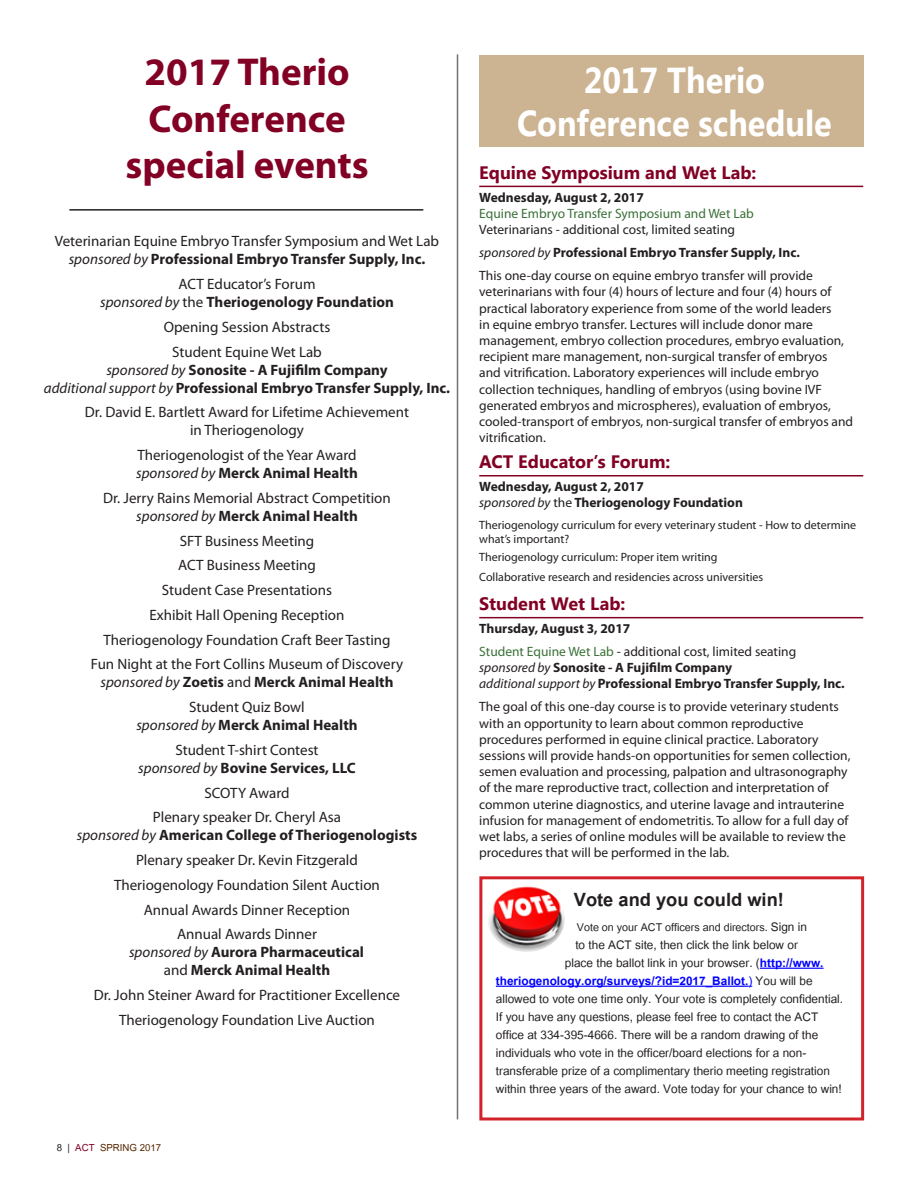
<style>
.page{position:relative;width:918px;height:1188px;background:#fff}
.page>*{position:absolute;margin:0;border:0;box-sizing:border-box;transform-origin:0 0}
.t1{font:700 39px/46.8px "Myriad Pro";color:#820024;text-align:center}
.t2{font:700 36px/43.2px "Microsoft New Tai Lue";color:#fff;text-align:center;scale:.9 1}
.t3{font:700 25.5px "Utsaah";color:#231f20}
.t4{font:700 18px "Microsoft New Tai Lue";color:#820024}
.t5{font:16.5px "Utsaah";color:#231f20}
.t6{font:700 16.5px "Utsaah";color:#00f}
.t7{font:15px/24.8px "Myriad Pro";color:#231f20;text-align:center}
.t8{font:700 15px/18px "Myriad Pro";color:#231f20;text-align:center}
.t9{font:15px "Utsaah";color:#231f20}
.t10{font:13.5px/16.2px "Myriad Pro";color:#231f20}
.t11{font:700 13.5px/16.2px "Myriad Pro";color:#231f20}
.t12{font:13.5px "Myriad Pro";color:#3a7137}
.t13{font:13.5px "Utsaah";color:#572700}
.t14{font:12px/14.4px "Myriad Pro";color:#231f20}
.s1{font-style:italic}
.s2{font-weight:700}
.s3{font-weight:400}
.s4{font-weight:400;font-style:italic}
.s5{color:#231f20}
.s6{color:#820024}
.s7{color:#3a7137}
.s8{font-size:16.5px}
.s9{font-weight:700;color:#00f}
.s10{font-weight:400;color:#231f20}
</style>
<div class="page">
<hr style="left:457px;top:54px;width:1px;height:1065px;background:#717073">
<hr style="left:69px;top:209px;width:354px;height:2px;background:#231f20">
<hr style="left:479px;top:186px;width:384px;height:1px;background:#820024">
<hr style="left:479px;top:475px;width:384px;height:1px;background:#820024">
<hr style="left:479px;top:617px;width:384px;height:1px;background:#820024">
<div style="left:480px;top:55px;width:384px;height:92px;background:#ccb392"></div>
<hr style="left:760px;top:968px;width:64px;height:1px;background:#00f">
<hr style="left:496px;top:986px;width:252px;height:1px;background:#00f">
<div style="left:479px;top:876px;width:385px;height:244px;border:3px solid #d2232a"></div>
<img style="left:488px;top:886px;width:77px;height:66px">
<h1 class="t1" style="left:125px;top:47px;width:245px">2017 Therio<br>Conference special events</h1>
<p class="t7" style="left:55px;top:232px;width:386px;line-height:18px">Veterinarian Equine Embryo Transfer Symposium and Wet Lab <span class="s1">sponsored by</span> <span class="s2">Professional Embryo Transfer Supply, Inc.</span></p>
<p class="t8" style="left:100px;top:274px;width:295px"><span class="s3">ACT Educator’s Forum<br></span><span class="s4">sponsored by</span> <span class="s3">the</span> Theriogenology Foundation</p>
<p class="t7" style="left:164px;top:314px;width:168px">Opening Session Abstracts<br>Student Equine Wet Lab</p>
<p class="t8" style="left:44px;top:360px;width:408px"><span class="s4">sponsored by</span> Sonosite - A Fujifilm Company<br><span class="s4">additional support by</span> Professional Embryo Transfer Supply, Inc.</p>
<p class="t7" style="left:85px;top:403px;width:326px;line-height:18px">Dr. David E. Bartlett Award for Lifetime Achievement in Theriogenology</p>
<p class="t7" style="left:136px;top:446px;width:223px;line-height:18px;text-align:left">Theriogenologist of the Year Award <span class="s1">sponsored by</span> <span class="s2">Merck Animal Health</span></p>
<p class="t7" style="left:103px;top:489px;width:289px;line-height:18px">Dr. Jerry Rains Memorial Abstract Competition <span class="s1">sponsored by</span> <span class="s2">Merck Animal Health</span></p>
<p class="t7" style="left:91px;top:528px;width:314px">SFT Business Meeting<br>ACT Business Meeting<br>Student Case Presentations<br>Exhibit Hall Opening Reception<br>Theriogenology Foundation Craft Beer Tasting Fun Night at the Fort Collins Museum of Discovery</p>
<p class="t8" style="left:100px;top:669px;width:295px;line-height:24.8px"><span class="s4">sponsored by</span> Zoetis <span class="s3">and</span> Merck Animal Health<br><span class="s3">Student Quiz Bowl</span></p>
<p class="t7" style="left:136px;top:712px;width:223px"><span class="s1">sponsored by</span> <span class="s2">Merck Animal Health<br></span>Student T-shirt Contest</p>
<p class="t7" style="left:138px;top:755px;width:219px"><span class="s1">sponsored by</span> <span class="s2">Bovine Services, LLC<br></span>SCOTY Award<br>Plenary speaker Dr. Cheryl Asa</p>
<p class="t7" style="left:77px;top:823px;width:342px"><span class="s1">sponsored by</span> <span class="s2">American College of Theriogenologists </span>Plenary speaker Dr. Kevin Fitzgerald<br>Theriogenology Foundation Silent Auction<br>Annual Awards Dinner Reception<br>Annual Awards Dinner</p>
<p class="t8" style="left:129px;top:943px;width:237px"><span class="s4">sponsored by</span> Aurora Pharmaceutical <span class="s3">and</span> Merck Animal Health</p>
<p class="t7" style="left:94px;top:982px;width:308px">Dr. John Steiner Award for Practitioner Excellence<br>Theriogenology Foundation Live Auction</p>
<p class="t13" style="left:57px;top:1142px;width:106px"><span class="s5">8 |</span> <span class="s6">ACT</span> Spring 2017</p>
<h2 class="t2" style="left:517px;top:62px;width:351px">2017 Therio<br>Conference schedule</h2>
<h3 class="t4" style="left:479px;top:162px;width:279px">Equine Symposium and Wet Lab:</h3>
<p class="t11" style="left:479px;top:189px;width:166px">Wednesday, August 2, 2017</p>
<p class="t12" style="left:479px;top:205px;width:276px">Equine Embryo Transfer Symposium and Wet Lab</p>
<p class="t10" style="left:479px;top:218px;width:335px;line-height:23px">Veterinarians - additional cost, limited seating<br><span class="s1">sponsored by</span> <span class="s2">Professional Embryo Transfer Supply, Inc.<br></span>This one-day course on equine embryo transfer will provide</p>
<p class="t10" style="left:479px;top:284px;width:375px">veterinarians with four (4) hours of lecture and four (4) hours of practical laboratory experience from some of the world leaders<br>in equine embryo transfer. Lectures will include donor mare management, embryo collection procedures, embryo evaluation, recipient mare management, non-surgical transfer of embryos<br>and vitrification. Laboratory experiences will include embryo collection techniques, handling of embryos (using bovine IVF generated embryos and microspheres), evaluation of embryos, cooled-transport of embryos, non-surgical transfer of embryos and vitrification.</p>
<h3 class="t4" style="left:479px;top:452px;width:193px">ACT Educator’s Forum:</h3>
<p class="t11" style="left:479px;top:478px;width:265px">Wednesday, August 2, 2017<br><span class="s4">sponsored by</span> <span class="s3">the</span> Theriogenology Foundation</p>
<p class="t14" style="left:479px;top:517px;width:379px">Theriogenology curriculum for every veterinary student - How to determine what’s important?</p>
<p class="t14" style="left:479px;top:547px;width:286px;line-height:19.6px">Theriogenology curriculum: Proper item writing<br>Collaborative research and residencies across universities</p>
<h3 class="t4" style="left:479px;top:594px;width:147px">Student Wet Lab:</h3>
<p class="t10" style="left:479px;top:617px;width:318px;line-height:23px"><span class="s2">Thursday, August 3, 2017<br></span><span class="s7">Student Equine Wet Lab</span> - additional cost, limited seating</p>
<p class="t11" style="left:479px;top:659px;width:367px"><span class="s4">sponsored by</span> Sonosite - A Fujifilm Company<br><span class="s4">additional support by</span> Professional Embryo Transfer Supply, Inc.</p>
<p class="t10" style="left:479px;top:699px;width:373px">The goal of this one-day course is to provide veterinary students with an opportunity to learn about common reproductive procedures performed in equine clinical practice. Laboratory sessions will provide hands-on opportunities for semen collection, semen evaluation and processing, palpation and ultrasonography of the mare reproductive tract, collection and interpretation of common uterine diagnostics, and uterine lavage and intrauterine infusion for management of endometritis. To allow for a full day of wet labs, a series of online modules will be available to review the procedures that will be performed in the lab.</p>
<h3 class="t3" style="left:574px;top:887px;width:212px">Vote and you could win!</h3>
<p class="t9" style="left:577px;top:920px;width:232px">Vote on your ACT officers and directors. <span class="s8">Sign in</span></p>
<p class="t5" style="left:575px;top:937px;width:224px">to the ACT site, then click the link below or</p>
<p class="t5" style="left:565px;top:955px;width:260px">place the ballot link in your browser. (<span class="s9">http://www.</span></p>
<p class="t6" style="left:496px;top:973px;width:318px">theriogenology.org/surveys/?id=2017_Ballot.<span class="s3">)</span> <span class="s10">You will be</span></p>
<p class="t5" style="left:496px;top:991px;width:349px">allowed to vote one time only. Your vote is completely confidential.</p>
<p class="t5" style="left:496px;top:1009px;width:324px">If you have any questions, please feel free to contact the ACT</p>
<p class="t5" style="left:496px;top:1027px;width:324px">office at 334-395-4666. There will be a random drawing of the</p>
<p class="t5" style="left:496px;top:1045px;width:312px">individuals who vote in the officer/board elections for a non-</p>
<p class="t5" style="left:496px;top:1063px;width:336px">transferable prize of a complimentary therio meeting registration</p>
<p class="t5" style="left:496px;top:1081px;width:347px">within three years of the award. Vote today for your chance to win!</p>
</div>
